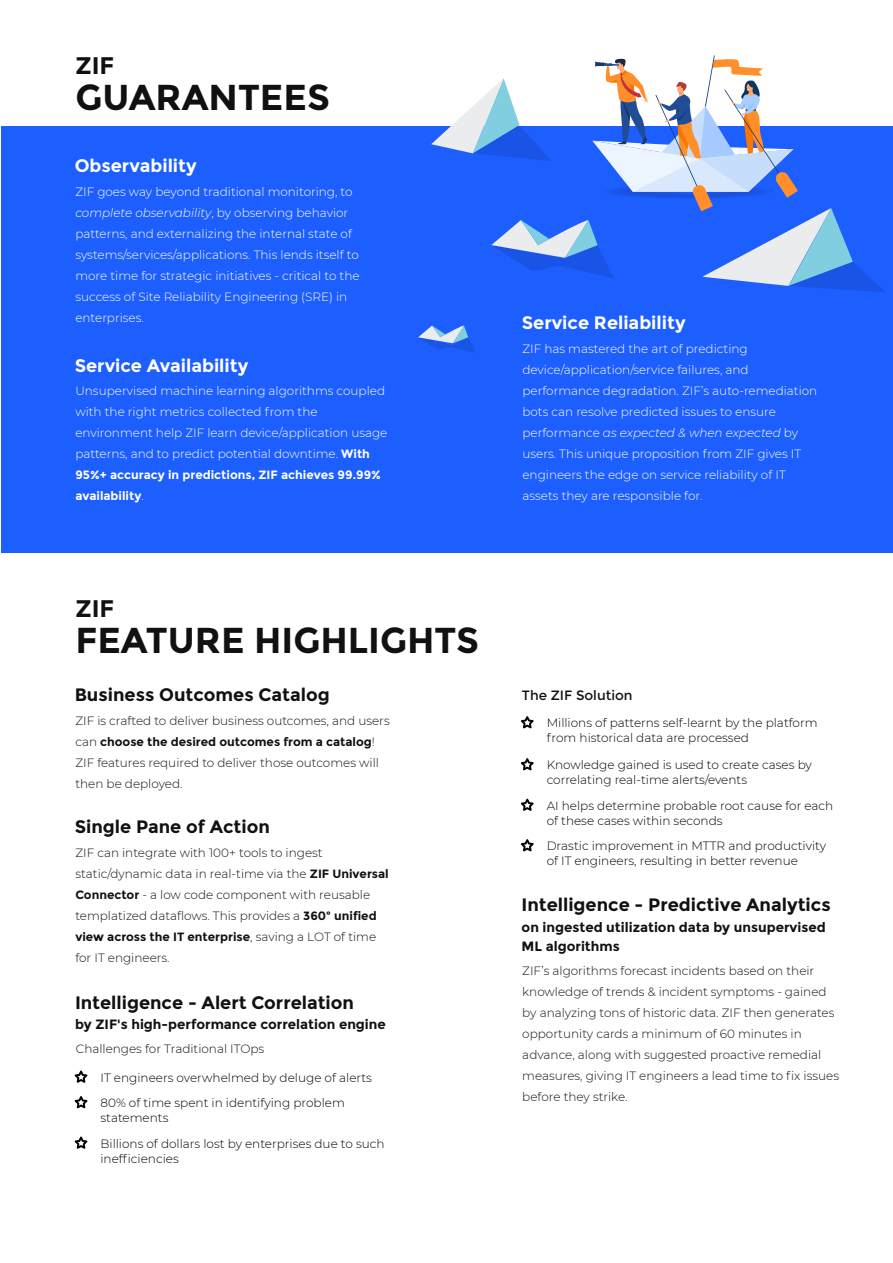
<style>
.page{position:relative;width:893px;height:1263px;background:#fff}
.page>*{position:absolute;margin:0;border:0;box-sizing:border-box;transform-origin:0 0}
.t1{font:700 36px "Montserrat";color:#111}
.t2{font:700 36px "Montserrat";color:#101010}
.t3{font:700 24px "Montserrat";color:#101010}
.t4{font:700 24px "Montserrat";color:#111}
.t5{font:700 18px "Montserrat";color:#111}
.t6{font:700 18px "Montserrat";color:#fff}
.t7{font:700 13.5px/19.5px "Montserrat";color:#111}
.t8{font:13.5px "Montserrat";color:#111}
.t9{font:300 12px/21px "Montserrat";color:#fff}
.t10{font:300 12px/21px "Montserrat";color:#111}
.t11{font:300 12px/15px "Montserrat";color:#000}
.s1{font-style:italic}
.s2{font-weight:700}
</style>
<div class="page">
<div style="left:1px;top:126px;width:892px;height:426px;background:#1d5eff"></div>
<svg style="left:75px;top:1070px;width:12px;height:13px"></svg>
<svg style="left:75px;top:1096px;width:12px;height:12px"></svg>
<svg style="left:75px;top:1136px;width:12px;height:13px"></svg>
<svg style="left:521px;top:716px;width:13px;height:12px"></svg>
<svg style="left:521px;top:758px;width:13px;height:12px"></svg>
<svg style="left:521px;top:799px;width:13px;height:12px"></svg>
<svg style="left:521px;top:839px;width:13px;height:12px"></svg>
<svg style="left:418px;top:325px;width:58px;height:28px"></svg>
<svg style="left:431px;top:55px;width:455px;height:238px"></svg>
<h2 class="t3" style="left:75px;top:51px;width:40px">ZIF</h2>
<h1 class="t2" style="left:75px;top:75px;width:256px">GUARANTEES</h1>
<h3 class="t6" style="left:75px;top:155px;width:124px">Observability</h3>
<p class="t9" style="left:75px;top:181px;width:286px">ZIF goes way beyond traditional monitoring, to <span class="s1">complete observability</span>, by observing behavior patterns, and externalizing the internal state of systems/services/applications. This lends itself to more time for strategic initiatives - critical to the success of Site Reliability Engineering (SRE) in enterprises.</p>
<h3 class="t6" style="left:75px;top:354px;width:175px">Service Availability</h3>
<p class="t9" style="left:75px;top:380px;width:314px">Unsupervised machine learning algorithms coupled with the right metrics collected from the environment help ZIF learn device/application usage patterns, and to predict potential downtime. <span class="s2">With 95%+ accuracy in predictions, ZIF achieves 99.99% availability</span>.</p>
<h2 class="t4" style="left:75px;top:595px;width:40px">ZIF</h2>
<h1 class="t1" style="left:75px;top:619px;width:405px">FEATURE HIGHLIGHTS</h1>
<h3 class="t5" style="left:75px;top:684px;width:256px">Business Outcomes Catalog</h3>
<p class="t10" style="left:75px;top:709px;width:316px">ZIF is crafted to deliver business outcomes, and users can <span class="s2">choose the desired outcomes from a catalog</span>!<br>ZIF features required to deliver those outcomes will then be deployed.</p>
<h3 class="t5" style="left:75px;top:816px;width:197px">Single Pane of Action</h3>
<p class="t10" style="left:75px;top:841px;width:315px">ZIF can integrate with 100+ tools to ingest static/dynamic data in real-time via the <span class="s2">ZIF Universal Connector</span> - a low code component with reusable templatized dataflows. This provides a <span class="s2">360º unified view across the IT enterprise</span>, saving a LOT of time for IT engineers.</p>
<h3 class="t5" style="left:75px;top:992px;width:280px">Intelligence - Alert Correlation</h3>
<p class="t7" style="left:75px;top:1015px;width:312px">by ZIF's high-performance correlation engine</p>
<p class="t10" style="left:76px;top:1038px;width:190px">Challenges for Traditional ITOps</p>
<p class="t11" style="left:100px;top:1064px;width:273px;line-height:25.5px">IT engineers overwhelmed by deluge of alerts<br>80% of time spent in identifying problem</p>
<p class="t11" style="left:100px;top:1105px;width:286px;line-height:25.5px">statements<br>Billions of dollars lost by enterprises due to such</p>
<p class="t11" style="left:100px;top:1150px;width:80px">inefficiencies</p>
<h3 class="t6" style="left:522px;top:312px;width:165px">Service Reliability</h3>
<p class="t9" style="left:522px;top:338px;width:296px">ZIF has mastered the art of predicting device/application/service failures, and performance degradation. ZIF’s auto-remediation bots can resolve predicted issues to ensure performance <span class="s1">as expected &amp; when expected</span> by users. This unique proposition from ZIF gives IT engineers the edge on service reliability of IT assets they are responsible for.</p>
<p class="t8" style="left:522px;top:687px;width:112px">The ZIF Solution</p>
<p class="t11" style="left:547px;top:715px;width:272px">Millions of patterns self-learnt by the platform from historical data are processed</p>
<p class="t11" style="left:547px;top:757px;width:267px">Knowledge gained is used to create cases by correlating real-time alerts/events</p>
<p class="t11" style="left:547px;top:797px;width:288px">AI helps determine probable root cause for each of these cases within seconds</p>
<p class="t11" style="left:547px;top:838px;width:281px">Drastic improvement in MTTR and productivity of IT engineers, resulting in better revenue</p>
<h3 class="t5" style="left:522px;top:894px;width:311px">Intelligence - Predictive Analytics</h3>
<p class="t7" style="left:522px;top:917px;width:306px">on ingested utilization data by unsupervised<br>ML algorithms</p>
<p class="t10" style="left:522px;top:960px;width:318px">ZIF’s algorithms forecast incidents based on their knowledge of trends &amp; incident symptoms - gained by analyzing tons of historic data. ZIF then generates opportunity cards a minimum of 60 minutes in advance, along with suggested proactive remedial measures, giving IT engineers a lead time to fix issues before they strike.</p>
</div>
